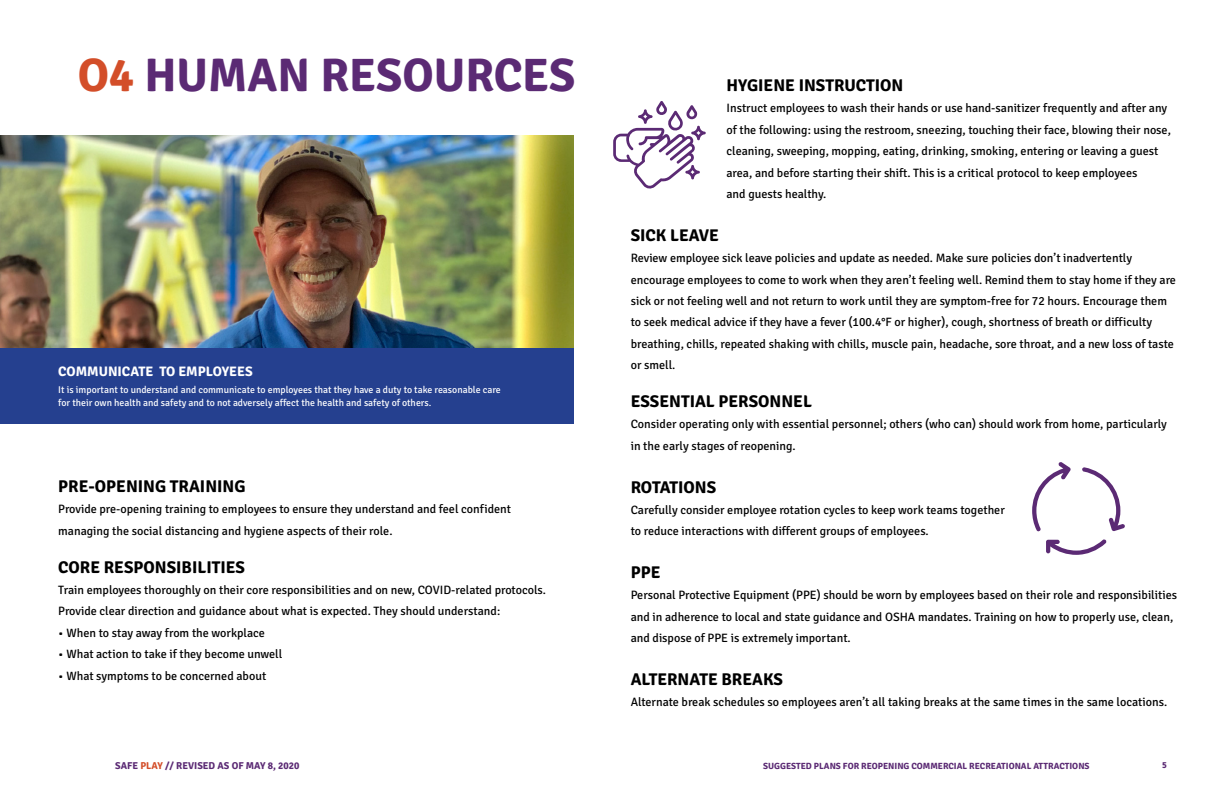
<style>
.page{position:relative;width:1224px;height:792px;background:#fff}
.page>*{position:absolute;margin:0;border:0;box-sizing:border-box;transform-origin:0 0}
.t1{font:700 47px "Signika";color:#5b2a74}
.t2{font:700 17px "Signika";color:#000}
.t3{font:700 13.8px "Signika";color:#fff}
.t4{font:12.1px/21.4px "Signika";color:#000}
.t5{font:700 10px "Signika";color:#5b2a74}
.t6{font:9.8px/13px "Signika";color:#fff}
.t7{font:700 9px "Signika";color:#5b2a74}
.s1{color:#d34e29}
</style>
<div class="page">
<img style="left:0;top:135px;width:573px;height:213px">
<div style="left:0;top:348px;width:573px;height:76px;background:#25408f"></div>
<svg style="left:613px;top:101px;width:93px;height:88px"></svg>
<svg style="left:1032px;top:462px;width:93px;height:93px"></svg>
<h1 class="t1" style="left:78px;top:47px;width:499px"><span class="s1">O4</span> HUMAN RESOURCES</h1>
<p class="t3" style="left:58px;top:363px;width:196px">COMMUNICATE TO EMPLOYEES</p>
<p class="t6" style="left:58px;top:384px;width:444px">It is important to understand and communicate to employees that they have a duty to take reasonable care for their own health and safety and to not adversely affect the health and safety of others.</p>
<h2 class="t2" style="left:58px;top:476px;width:189px">PRE-OPENING TRAINING</h2>
<p class="t4" style="left:58px;top:499px;width:454px">Provide pre-opening training to employees to ensure they understand and feel confident managing the social distancing and hygiene aspects of their role.</p>
<h2 class="t2" style="left:58px;top:557px;width:188px">CORE RESPONSIBILITIES</h2>
<p class="t4" style="left:58px;top:579px;width:489px">Train employees thoroughly on their core responsibilities and on new, COVID-related protocols.<br>Provide clear direction and guidance about what is expected. They should understand:</p>
<p class="t4" style="left:58px;top:622px;width:208px">• When to stay away from the workplace</p>
<p class="t4" style="left:58px;top:644px;width:225px">• What action to take if they become unwell</p>
<p class="t4" style="left:58px;top:665px;width:209px">• What symptoms to be concerned about</p>
<h2 class="t2" style="left:727px;top:75px;width:178px">HYGIENE INSTRUCTION</h2>
<p class="t4" style="left:727px;top:98px;width:446px">Instruct employees to wash their hands or use hand-sanitizer frequently and after any of the following: using the restroom, sneezing, touching their face, blowing their nose, cleaning, sweeping, mopping, eating, drinking, smoking, entering or leaving a guest area, and before starting their shift. This is a critical protocol to keep employees<br>and guests healthy.</p>
<h2 class="t2" style="left:631px;top:225px;width:90px">SICK LEAVE</h2>
<p class="t4" style="left:631px;top:248px;width:547px">Review employee sick leave policies and update as needed. Make sure policies don’t inadvertently encourage employees to come to work when they aren’t feeling well. Remind them to stay home if they are sick or not feeling well and not return to work until they are symptom-free for 72 hours. Encourage them to seek medical advice if they have a fever (100.4°F or higher), cough, shortness of breath or difficulty breathing, chills, repeated shaking with chills, muscle pain, headache, sore throat, and a new loss of taste or smell.</p>
<h2 class="t2" style="left:631px;top:391px;width:183px">ESSENTIAL PERSONNEL</h2>
<p class="t4" style="left:631px;top:414px;width:538px">Consider operating only with essential personnel; others (who can) should work from home, particularly in the early stages of reopening.</p>
<h2 class="t2" style="left:631px;top:477px;width:87px">ROTATIONS</h2>
<p class="t4" style="left:631px;top:499px;width:376px">Carefully consider employee rotation cycles to keep work teams together to reduce interactions with different groups of employees.</p>
<h2 class="t2" style="left:631px;top:562px;width:31px">PPE</h2>
<p class="t4" style="left:631px;top:585px;width:548px">Personal Protective Equipment (PPE) should be worn by employees based on their role and responsibilities and in adherence to local and state guidance and OSHA mandates. Training on how to properly use, clean, and dispose of PPE is extremely important.</p>
<h2 class="t2" style="left:631px;top:669px;width:154px">ALTERNATE BREAKS</h2>
<p class="t4" style="left:631px;top:692px;width:538px">Alternate break schedules so employees aren’t all taking breaks at the same times in the same locations.</p>
<p class="t5" style="left:115px;top:759px;width:186px">SAFE <span class="s1">PLAY</span> // REVISED AS OF MAY 8, 2020</p>
<p class="t7" style="left:763px;top:760px;width:328px">SUGGESTED PLANS FOR REOPENING COMMERCIAL RECREATIONAL ATTRACTIONS</p>
<p class="t7" style="left:1162px;top:759px;width:6px">5</p>
</div>
